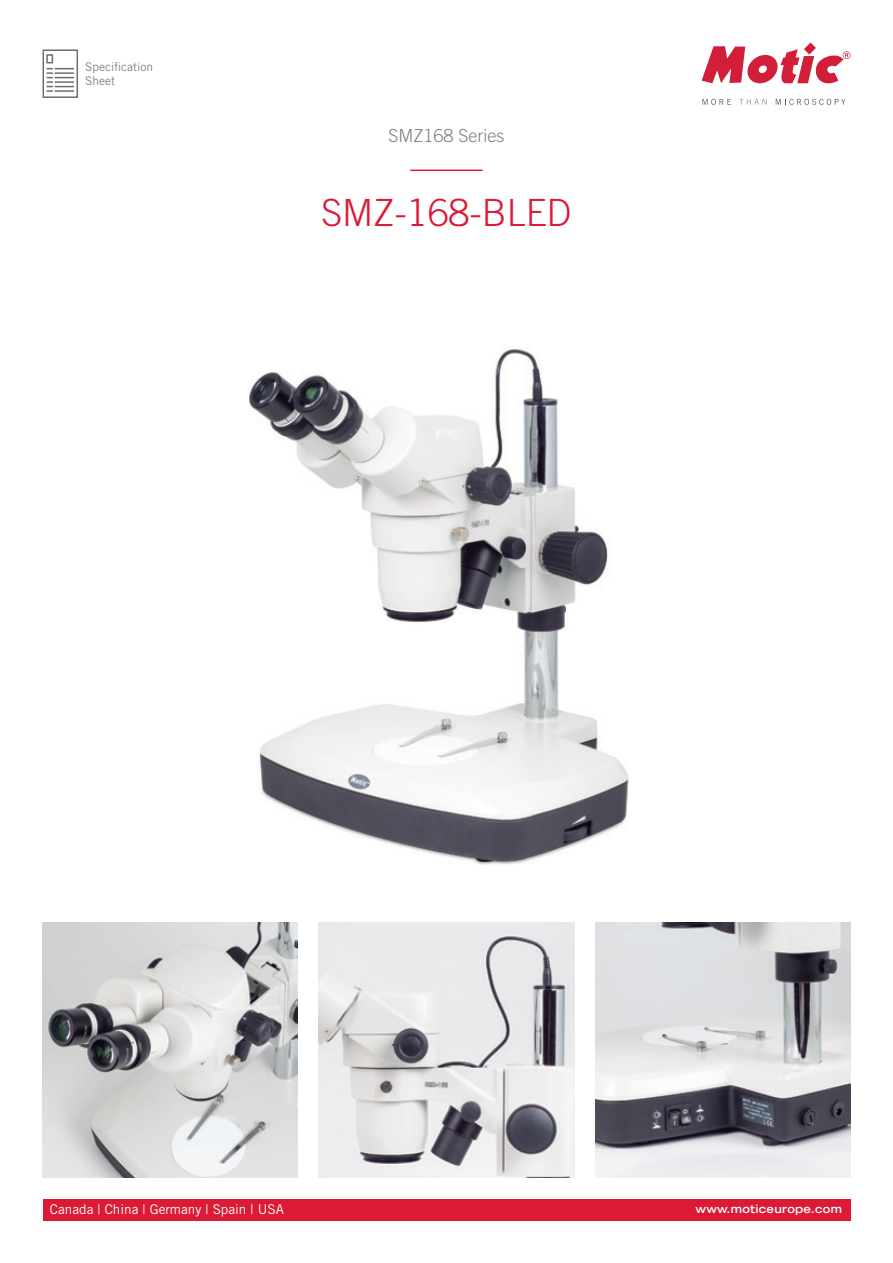
<style>
.page{position:relative;width:893px;height:1263px;background:#fff}
.page>*{position:absolute;margin:0;border:0;box-sizing:border-box;transform-origin:0 0}
.t1{font:300 37.5px "Trade Gothic";color:#dc1a36}
.t2{font:300 18px "Trade Gothic";color:#808285}
.t3{font:13.5px "Trade Gothic";color:#fff}
.t4{font:12px/14.4px "Trade Gothic";color:#808285}
.t5{font:700 expanded 11.25px "Trade Gothic LH";letter-spacing:.025em;color:#fff}
</style>
<div class="page">
<svg style="left:702px;top:43px;width:148px;height:41px"></svg>
<svg style="left:702px;top:99px;width:29px;height:6px"></svg>
<svg style="left:739px;top:99px;width:28px;height:6px"></svg>
<svg style="left:776px;top:99px;width:69px;height:6px"></svg>
<div style="left:43px;top:1199px;width:807px;height:21px;background:#dc1a36"></div>
<hr style="left:410px;top:170px;width:73px;height:1px;background:#dc1a36">
<svg style="left:42px;top:49px;width:36px;height:49px"></svg>
<img style="left:595px;top:922px;width:255px;height:256px">
<img style="left:249px;top:349px;width:380px;height:516px">
<img style="left:319px;top:922px;width:255px;height:256px">
<img style="left:43px;top:922px;width:255px;height:256px">
<p class="t4" style="left:85px;top:59px;width:70px">Specification<br>Sheet</p>
<h2 class="t2" style="left:388px;top:125px;width:118px">SMZ168 Series</h2>
<h1 class="t1" style="left:321px;top:190px;width:252px">SMZ-168-BLED</h1>
<p class="t3" style="left:50px;top:1201px;width:235px">Canada | China | Germany | Spain | USA</p>
<p class="t5" style="left:695px;top:1201px;width:148px">www.moticeurope.com</p>
</div>
